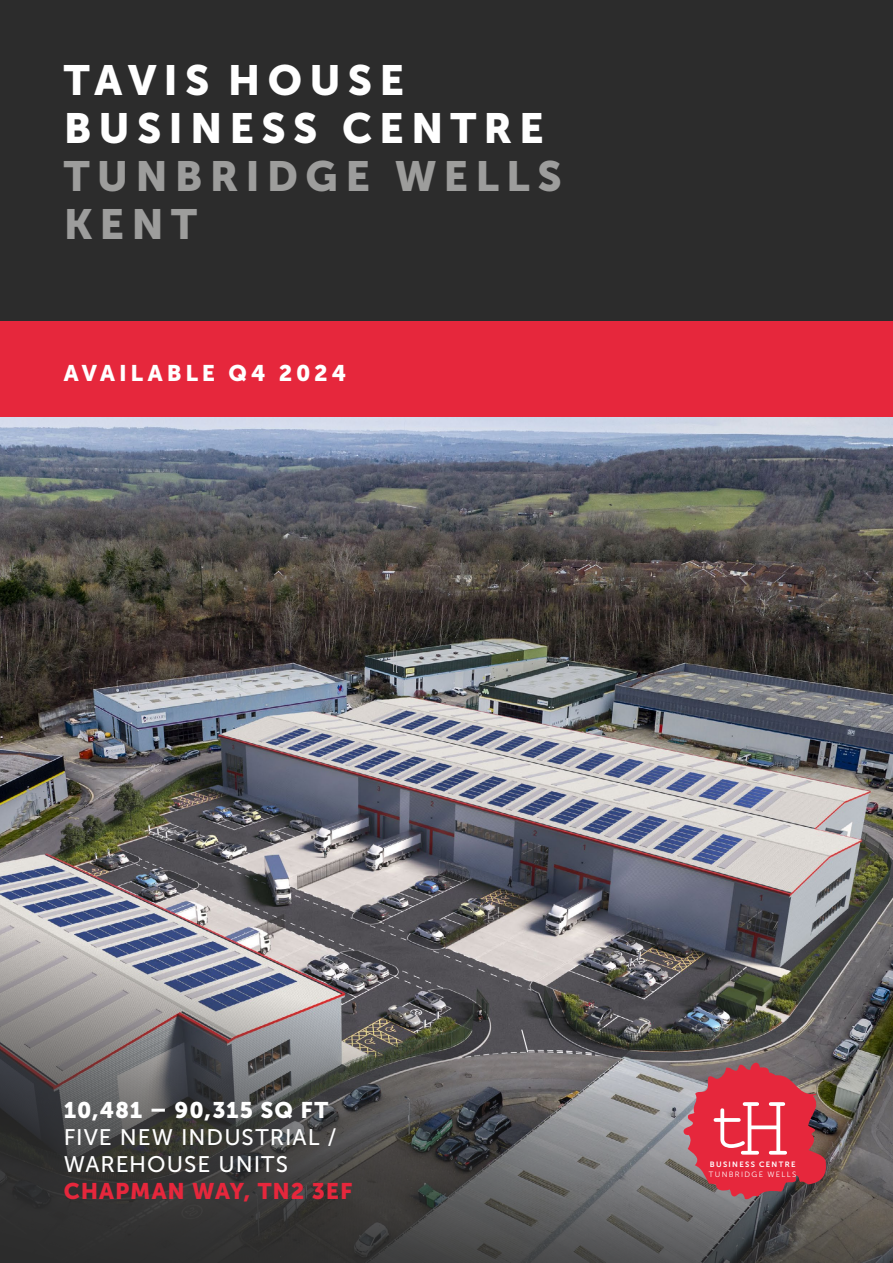
<style>
.page{position:relative;width:893px;height:1263px;background:#2c2c2c}
.page>*{position:absolute;margin:0;border:0;box-sizing:border-box;transform-origin:0 0}
.t1{font:42px/48px "Museo Sans 900";letter-spacing:.17em;color:#fff}
.t2{font:42px/48px "Museo Sans 900";letter-spacing:.17em;color:#9d9d9c}
.t3{font:22.5px/27px "Museo Sans 500";letter-spacing:.045em;color:#fff}
.t4{font:22.5px "Museo Sans 900";letter-spacing:.04em;color:#fff}
.t5{font:22.5px "Museo Sans 900";letter-spacing:.04em;color:#e6273c}
.t6{font:22.5px "Museo Sans 900";letter-spacing:.155em;color:#fff}
.t7{font:7.65px "Museo Sans 700";letter-spacing:.17em;color:#fff}
.t8{font:7.65px "Museo Sans 300";letter-spacing:.175em;color:#fff}
</style>
<div class="page">
<img style="left:0;top:417px;width:893px;height:487px">
<svg style="left:0;top:904px;width:893px;height:359px"></svg>
<div style="left:0;top:321px;width:893px;height:96px;background:#e6273c"></div>
<svg style="left:683px;top:1057px;width:145px;height:144px"></svg>
<h1 class="t1" style="left:64px;top:56px;width:481px">TAVIS HOUSE<br>BUSINESS CENTRE</h1>
<h1 class="t2" style="left:64px;top:152px;width:500px">TUNBRIDGE WELLS<br>KENT</h1>
<p class="t6" style="left:64px;top:360px;width:284px">AVAILABLE Q4 2024</p>
<p class="t4" style="left:64px;top:1097px;width:266px">10,481 – 90,315 SQ FT</p>
<p class="t3" style="left:64px;top:1124px;width:274px">FIVE NEW INDUSTRIAL /<br>WAREHOUSE UNITS</p>
<p class="t5" style="left:64px;top:1178px;width:290px">CHAPMAN WAY, TN2 3EF</p>
<p class="t7" style="left:710px;top:1160px;width:87px">BUSINESS CENTRE</p>
<p class="t8" style="left:709px;top:1170px;width:89px">TUNBRIDGE WELLS</p>
</div>
